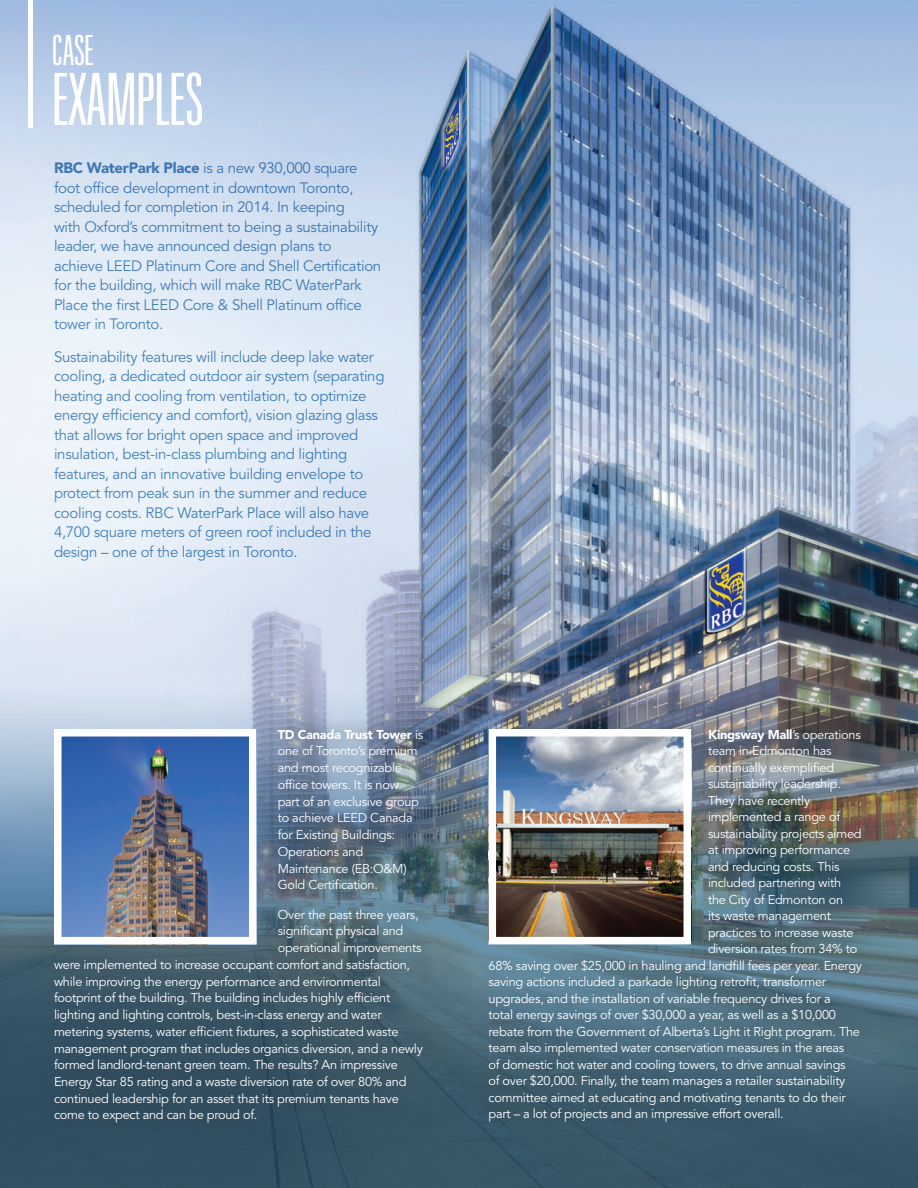
<style>
.page{position:relative;width:918px;height:1188px;background:#fff}
.page>*{position:absolute;margin:0;border:0;box-sizing:border-box;transform-origin:0 0}
.t1{font:300 condensed 78px "Unitus T";letter-spacing:-.01em;color:#fff}
.t2{font:300 condensed 45px "Unitus T";color:#fff}
.t3{font:15px/19.5px "Avenir";letter-spacing:-.02em;color:#4a89be}
.t4{font:12.75px/16.8px "Avenir";letter-spacing:-.02em;color:#fff}
.t5{font:900 12.75px "Avenir";letter-spacing:-.02em;color:#fff}
.s1{font-weight:900}
.s2{font-weight:400}
</style>
<div class="page">
<img style="left:0;top:0;width:918px;height:669px">
<div style="left:908px;top:0;width:10px;height:191px;background:#fff;opacity:.8"></div>
<img style="left:0;top:669px;width:918px;height:519px">
<div style="left:40px;top:714px;width:397px;height:421px;background:#231f20;opacity:.5"></div>
<div style="left:474px;top:714px;width:402px;height:420px;background:#231f20;opacity:.5"></div>
<img style="left:63px;top:738px;width:185px;height:197px">
<div style="left:54px;top:729px;width:203px;height:215px;border:8px solid #fff"></div>
<img style="left:498px;top:738px;width:184px;height:197px">
<div style="left:489px;top:729px;width:202px;height:215px;border:8px solid #fff"></div>
<hr style="left:28px;top:0;width:4px;height:127px;background:#fff">
<p class="t2" style="left:52px;top:24px;width:44px">CASE</p>
<p class="t1" style="left:52px;top:53px;width:153px">EXAMPLES</p>
<p class="t3" style="left:54px;top:159px;width:329px"><span class="s1">RBC WaterPark Place</span> is a new 930,000 square foot office development in downtown Toronto, scheduled for completion in 2014. In keeping<br>with Oxford’s commitment to being a sustainability leader, we have announced design plans to achieve LEED Platinum Core and Shell Certification for the building, which will make RBC WaterPark Place the first LEED Core &amp; Shell Platinum office tower in Toronto.</p>
<p class="t3" style="left:54px;top:347px;width:332px">Sustainability features will include deep lake water cooling, a dedicated outdoor air system (separating heating and cooling from ventilation, to optimize energy efficiency and comfort), vision glazing glass that allows for bright open space and improved insulation, best-in-class plumbing and lighting features, and an innovative building envelope to protect from peak sun in the summer and reduce cooling costs. RBC WaterPark Place will also have 4,700 square meters of green roof included in the design – one of the largest in Toronto.</p>
<p class="t4" style="left:278px;top:726px;width:147px"><span class="s1">TD Canada Trust Tower</span> is one of Toronto’s premium and most recognizable office towers. It is now part of an exclusive group to achieve LEED Canada for Existing Buildings:<br>Operations and<br>Maintenance (EB:O&amp;M)<br>Gold Certification.</p>
<p class="t4" style="left:278px;top:906px;width:142px">Over the past three years,</p>
<p class="t4" style="left:278px;top:923px;width:127px">significant physical and</p>
<p class="t4" style="left:278px;top:940px;width:145px">operational improvements</p>
<p class="t4" style="left:54px;top:956px;width:358px">were implemented to increase occupant comfort and satisfaction,</p>
<p class="t4" style="left:54px;top:973px;width:328px">while improving the energy performance and environmental</p>
<p class="t4" style="left:54px;top:990px;width:338px">footprint of the building. The building includes highly efficient</p>
<p class="t4" style="left:54px;top:1007px;width:329px">lighting and lighting controls, best-in-class energy and water</p>
<p class="t4" style="left:54px;top:1023px;width:346px">metering systems, water efficient fixtures, a sophisticated waste</p>
<p class="t4" style="left:54px;top:1040px;width:370px">management program that includes organics diversion, and a newly</p>
<p class="t4" style="left:54px;top:1057px;width:345px">formed landlord-tenant green team. The results? An impressive</p>
<p class="t4" style="left:54px;top:1074px;width:354px">Energy Star 85 rating and a waste diversion rate of over 80% and</p>
<p class="t4" style="left:54px;top:1090px;width:346px">continued leadership for an asset that its premium tenants have</p>
<p class="t4" style="left:54px;top:1107px;width:205px">come to expect and can be proud of.</p>
<p class="t5" style="left:708px;top:727px;width:154px">Kingsway Mall<span class="s2">’s operations</span></p>
<p class="t4" style="left:708px;top:743px;width:125px">team in Edmonton has</p>
<p class="t4" style="left:708px;top:759px;width:128px">continually exemplified</p>
<p class="t4" style="left:708px;top:776px;width:134px">sustainability leadership.</p>
<p class="t4" style="left:708px;top:792px;width:104px">They have recently</p>
<p class="t4" style="left:708px;top:809px;width:134px">implemented a range of</p>
<p class="t4" style="left:708px;top:825px;width:155px">sustainability projects aimed</p>
<p class="t4" style="left:708px;top:842px;width:144px">at improving performance</p>
<p class="t4" style="left:708px;top:858px;width:133px">and reducing costs. This</p>
<p class="t4" style="left:708px;top:875px;width:135px">included partnering with</p>
<p class="t4" style="left:708px;top:891px;width:137px">the City of Edmonton on</p>
<p class="t4" style="left:708px;top:908px;width:124px">its waste management</p>
<p class="t4" style="left:708px;top:924px;width:147px">practices to increase waste</p>
<p class="t4" style="left:708px;top:941px;width:151px">diversion rates from 34% to</p>
<p class="t4" style="left:489px;top:957px;width:375px">68% saving over $25,000 in hauling and landfill fees per year. Energy</p>
<p class="t4" style="left:489px;top:974px;width:339px">saving actions included a parkade lighting retrofit, transformer</p>
<p class="t4" style="left:489px;top:990px;width:344px">upgrades, and the installation of variable frequency drives for a</p>
<p class="t4" style="left:489px;top:1007px;width:349px">total energy savings of over $30,000 a year, as well as a $10,000</p>
<p class="t4" style="left:489px;top:1023px;width:373px">rebate from the Government of Alberta’s Light it Right program. The</p>
<p class="t4" style="left:489px;top:1040px;width:357px">team also implemented water conservation measures in the areas</p>
<p class="t4" style="left:489px;top:1056px;width:359px">of domestic hot water and cooling towers, to drive annual savings</p>
<p class="t4" style="left:489px;top:1073px;width:358px">of over $20,000. Finally, the team manages a retailer sustainability</p>
<p class="t4" style="left:489px;top:1089px;width:359px">committee aimed at educating and motivating tenants to do their</p>
<p class="t4" style="left:489px;top:1106px;width:297px">part – a lot of projects and an impressive effort overall.</p>
</div>
